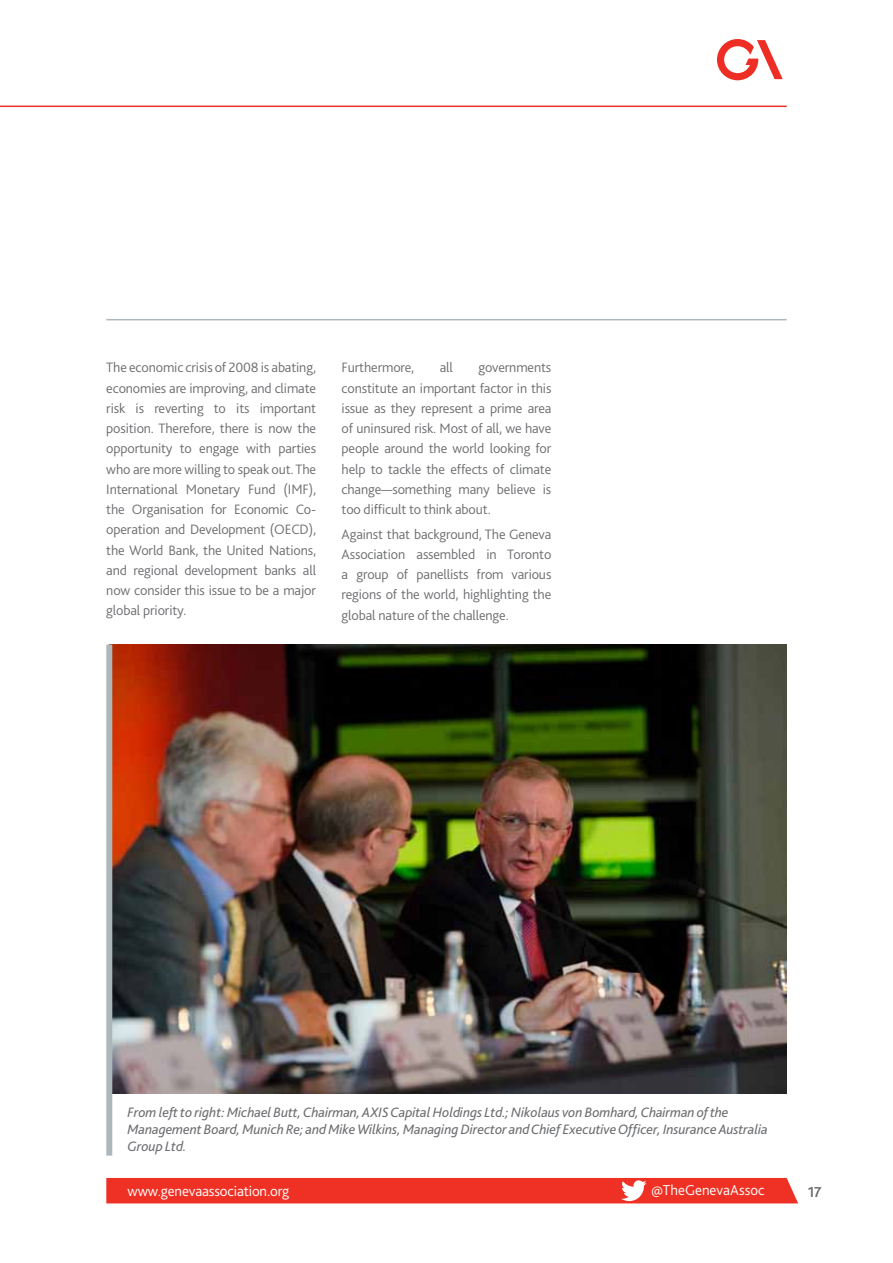
<style>
.page{position:relative;width:893px;height:1263px;background:#fff}
.page>*{position:absolute;margin:0;border:0;box-sizing:border-box;transform-origin:0 0}
.t1{font:300 15px "Bliss 2";color:#fff}
.t2{font:700 15px "Bliss 2";color:#6d6e71}
.t3{font:300 14.25px/20.2px "Bliss 2";letter-spacing:-.01em;color:#6d6e71;text-align:justify}
.t4{font:italic 14.25px/17.1px "Bliss 2";letter-spacing:-.01em;color:#6d6e71}
</style>
<div class="page">
<hr style="left:106px;top:319px;width:681px;height:1px;background:#b0b7bc">
<hr style="left:0;top:106px;width:787px;height:1px;background:#ee3124">
<svg style="left:717px;top:39px;width:66px;height:41px"></svg>
<div style="left:106px;top:1178px;width:692px;height:25px;background:#ee3124"></div>
<img style="left:112px;top:644px;width:674px;height:449px">
<div style="left:106px;top:644px;width:6px;height:511px;background:#b0b7bc"></div>
<p class="t3" style="left:106px;top:357px;width:211px">The economic crisis of 2008 is abating, economies are improving, and climate risk is reverting to its important position. Therefore, there is now the opportunity to engage with parties who are more willing to speak out. The I nternational Monetary Fund (I MF), the Organisation for Economic Co&shy;operation and Development (OECD), the World Bank, the United N ations, and regional development banks all now consider this issue to be a major global priority.</p>
<p class="t3" style="left:342px;top:357px;width:74px">Furthermore,</p>
<p class="t3" style="left:440px;top:357px;width:15px">all</p>
<p class="t3" style="left:342px;top:357px;width:211px;text-indent:137px">governments constitute an important factor in this issue as they represent a prime area of uninsured risk. Most of all, we have people around the world looking for help to tackle the effects of climate change—something many believe is too difficult to think about.</p>
<p class="t3" style="left:342px;top:524px;width:211px">Against that background, The Geneva Association assembled in Toronto a group of panellists from various regions of the world, highlighting the global nature of the challenge.</p>
<p class="t4" style="left:128px;top:1103px;width:642px">From left to right: Michael Butt, Chairman, AXIS Capital Holdings Ltd.; Nikolaus von Bomhard, Chairman of the<br>Management Board, Munich Re; and Mike Wilkins, Managing Director and Chief Executive Officer, Insurance Australia<br>Group Ltd.</p>
<p class="t1" style="left:128px;top:1181px;width:163px">www.genevaassociation.org</p>
<p class="t1" style="left:651px;top:1181px;width:115px">@TheGenevaAssoc</p>
<p class="t2" style="left:808px;top:1183px;width:15px">17</p>
</div>
